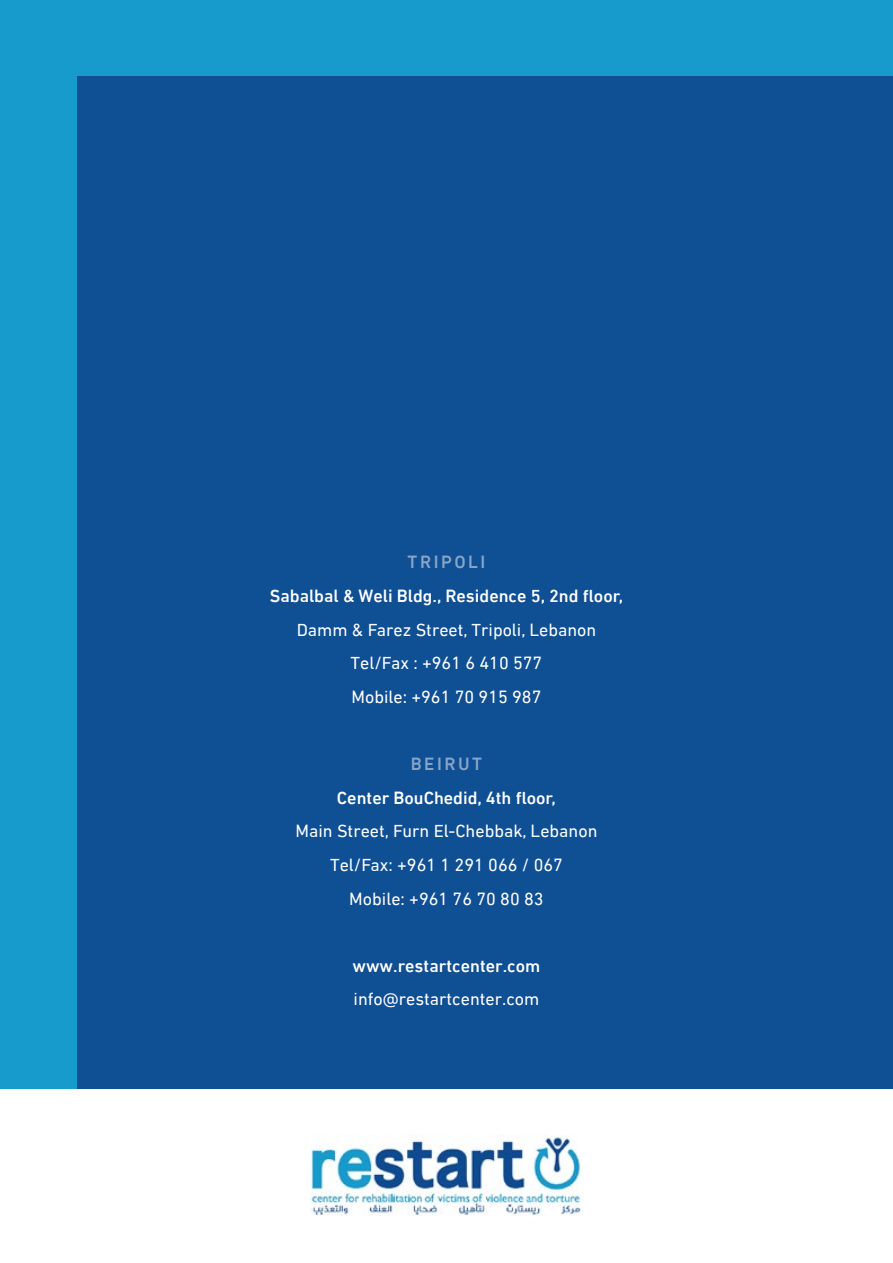
<style>
.page{position:relative;width:893px;height:1263px;background:#fff}
.page>*{position:absolute;margin:0;border:0;box-sizing:border-box;transform-origin:0 0}
.t1{font:18px/33.6px "DIN Next LTW23";color:#fff;text-align:center}
.t2{font:500 18px "DIN Next LTW23";color:#fff}
.t3{font:500 18px "DIN Next LTW23";letter-spacing:.14em;color:#87a5c8}
</style>
<div class="page">
<div style="left:0;top:0;width:893px;height:1089px;background:#179bcd"></div>
<div style="left:77px;top:77px;width:816px;height:1012px;background:#0f4b91"></div>
<img style="left:310px;top:1134px;width:272px;height:81px">
<p class="t3" style="left:408px;top:552px;width:79px">TRIPOLI</p>
<p class="t2" style="left:270px;top:585px;width:355px">Sabalbal &amp; Weli Bldg., Residence 5, 2nd floor,</p>
<p class="t1" style="left:297px;top:613px;width:301px">Damm &amp; Farez Street, Tripoli, Lebanon<br>Tel/Fax : +961 6 410 577<br>Mobile: +961 70 915 987</p>
<p class="t3" style="left:411px;top:753px;width:73px">BEIRUT</p>
<p class="t2" style="left:337px;top:787px;width:221px">Center BouChedid, 4th floor,</p>
<p class="t1" style="left:295px;top:814px;width:303px">Main Street, Furn El-Chebbak, Lebanon<br>Tel/Fax: +961 1 291 066 / 067<br>Mobile: +961 76 70 80 83</p>
<p class="t2" style="left:352px;top:955px;width:189px">www.restartcenter.com</p>
<p class="t1" style="left:354px;top:982px;width:187px">info@restartcenter.com</p>
</div>
